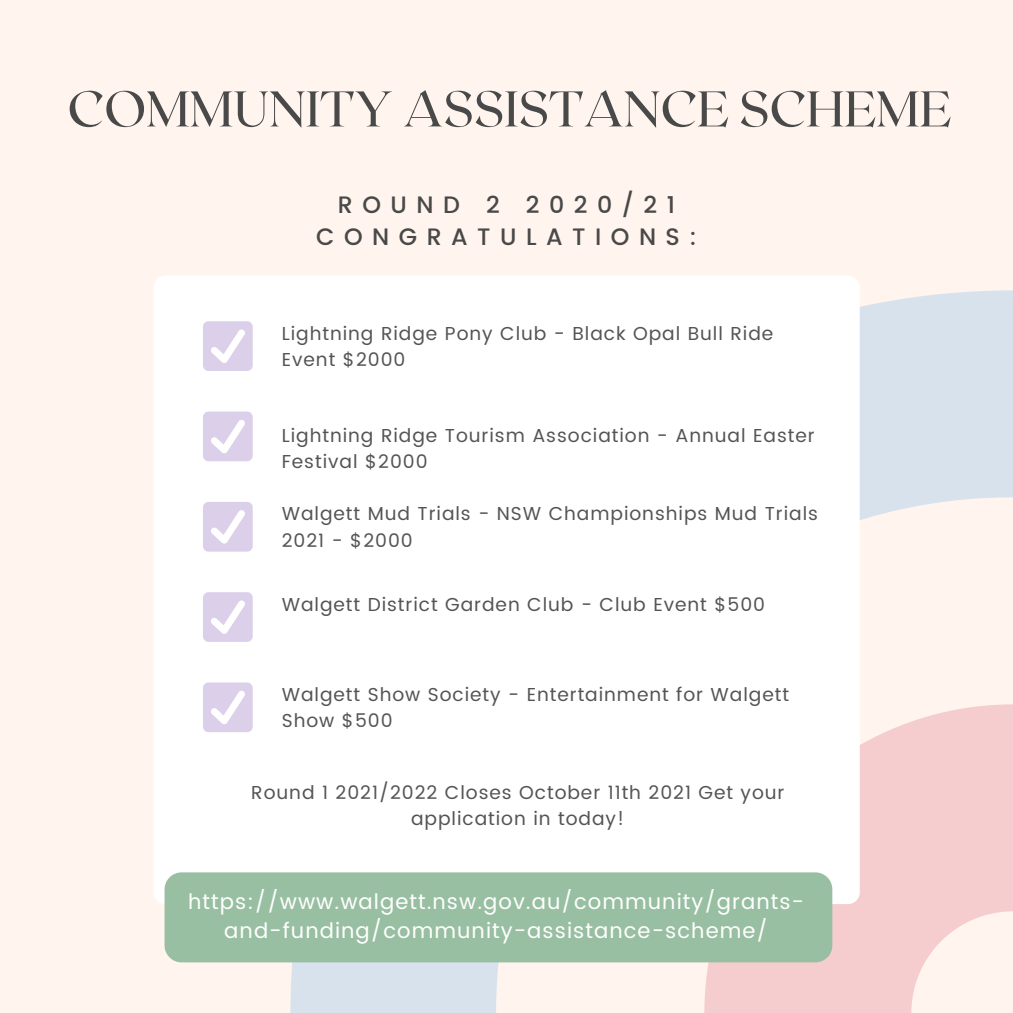
<style>
.page{position:relative;width:1013px;height:1013px;background:#fff}
.page>*{position:absolute;margin:0;border:0;box-sizing:border-box;transform-origin:0 0}
.t1{font:50px "Roxborough CF";color:#494949}
.t2{font:500 23.75px "Poppins";letter-spacing:.4em;color:#494949}
.t3{font:21.25px/29px "Poppins";letter-spacing:.05em;color:#fff;text-align:center}
.t4{font:18.75px/26.2px "Poppins";letter-spacing:.05em;color:#545454}
</style>
<div class="page">
<div style="left:0;top:0;width:1012px;height:1012px;background:#fff5ee"></div>
<div style="left:290px;top:290px;width:722px;height:722px;background:#d8e2ed"></div>
<svg style="left:496px;top:497px;width:516px;height:515px"></svg>
<div style="left:704px;top:704px;width:308px;height:308px;background:#f5cdce"></div>
<svg style="left:911px;top:911px;width:101px;height:101px"></svg>
<div style="left:153px;top:276px;width:706px;height:628px;background:#fff;border-radius:12px"></div>
<div style="left:203px;top:321px;width:50px;height:50px;background:#dbcfe9;border-radius:6px"></div>
<svg style="left:211px;top:329px;width:34px;height:34px"></svg>
<div style="left:203px;top:411px;width:50px;height:50px;background:#dbcfe9;border-radius:6px"></div>
<svg style="left:211px;top:420px;width:34px;height:33px"></svg>
<div style="left:203px;top:502px;width:50px;height:49px;background:#dbcfe9;border-radius:6px"></div>
<svg style="left:211px;top:510px;width:34px;height:33px"></svg>
<div style="left:203px;top:592px;width:50px;height:50px;background:#dbcfe9;border-radius:6px"></div>
<svg style="left:211px;top:600px;width:34px;height:34px"></svg>
<div style="left:203px;top:682px;width:50px;height:50px;background:#dbcfe9;border-radius:6px"></div>
<svg style="left:211px;top:690px;width:34px;height:34px"></svg>
<div style="left:164px;top:872px;width:668px;height:90px;background:#99bfa3;border-radius:17px"></div>
<p class="t1" style="left:67px;top:76px;width:885px">COMMUNITY ASSISTANCE SCHEME</p>
<p class="t2" style="left:338px;top:190px;width:338px">ROUND 2 2020/21</p>
<p class="t2" style="left:316px;top:223px;width:382px">CONGRATULATIONS:</p>
<p class="t4" style="left:282px;top:320px;width:493px">Lightning Ridge Pony Club - Black Opal Bull Ride<br>Event $2000</p>
<p class="t4" style="left:282px;top:422px;width:534px">Lightning Ridge Tourism Association - Annual Easter<br>Festival $2000</p>
<p class="t4" style="left:282px;top:501px;width:537px">Walgett Mud Trials - NSW Championships Mud Trials<br>2021 - $2000</p>
<p class="t4" style="left:282px;top:591px;width:485px">Walgett District Garden Club - Club Event $500</p>
<p class="t4" style="left:282px;top:681px;width:509px">Walgett Show Society - Entertainment for Walgett<br>Show $500</p>
<p class="t4" style="left:251px;top:779px;width:534px;text-align:center">Round 1 2021/2022 Closes October 11th 2021 Get your application in today!</p>
<p class="t3" style="left:188px;top:887px;width:617px">https://www.walgett.nsw.gov.au/community/grants&shy;and-funding/community-assistance-scheme/</p>
</div>
